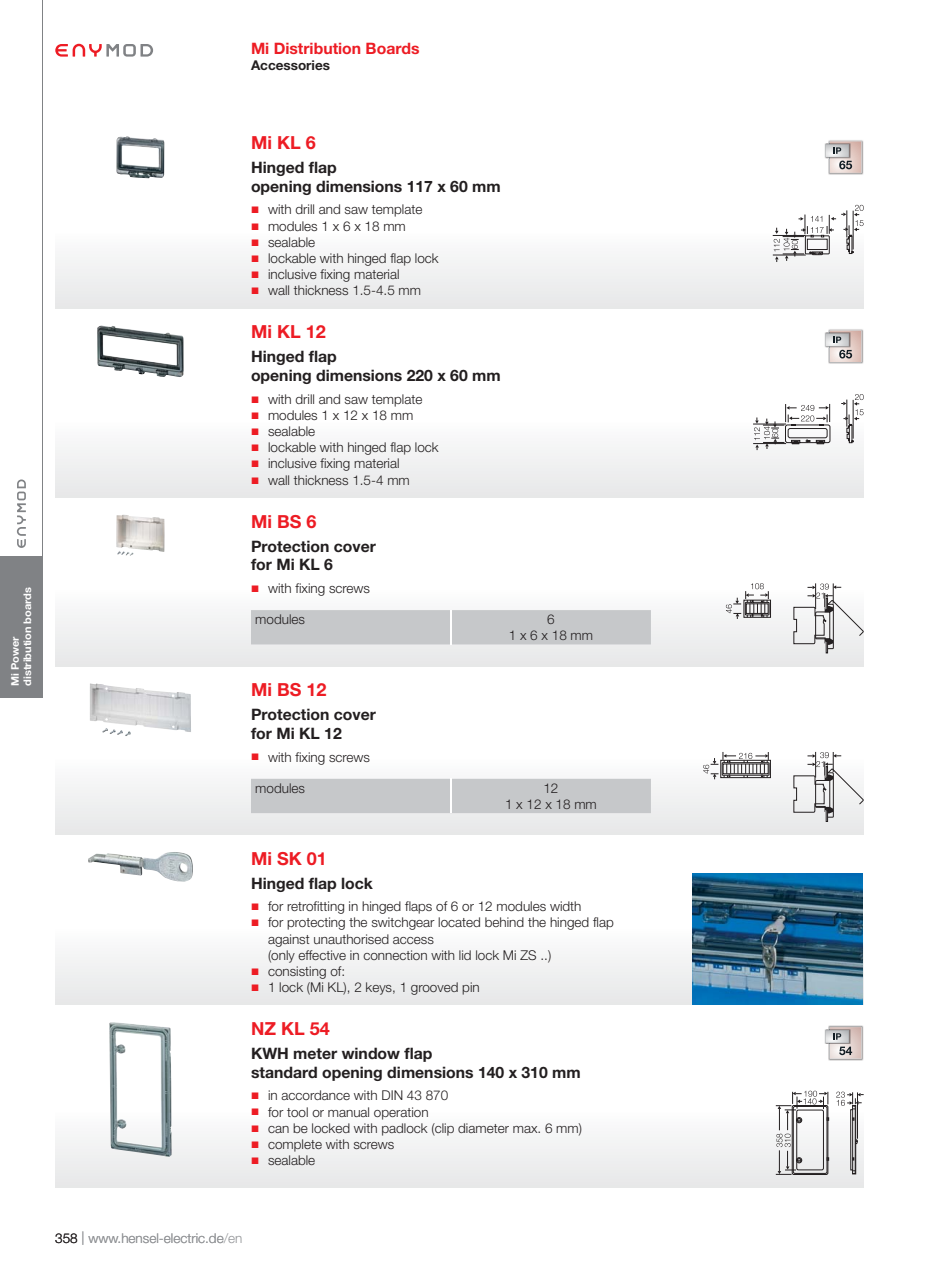
<style>
.page{position:relative;width:936px;height:1263px;background:#fff}
.page>*{position:absolute;margin:0;border:0;box-sizing:border-box;transform-origin:0 0}
.t1{font:700 18px "Helvetica Neue LT Pro";color:#ed1c24}
.t2{font:700 15.75px/18.9px "Helvetica Neue LT Pro";color:#231f20}
.t3{font:700 15.75px "Helvetica Neue LT Pro";color:#ed1c24}
.t4{font:300 13.5px/16.2px "Helvetica Neue LT Pro";color:#231f20}
.t5{font:300 13.5px "Helvetica Neue LT Pro";color:#939598}
.t6{font:700 13.5px "Helvetica Neue LT Pro";color:#231f20}
.t7{font:700 10.5px/12.6px "Helvetica Neue LT Pro";letter-spacing:-.005em;color:#fff;scale:1.05 1}
.s1{color:#231f20}
</style>
<div class="page">
<div style="left:55px;top:232px;width:808px;height:76px;background:#f1f1f2"></div>
<div style="left:55px;top:421px;width:808px;height:76px;background:#f1f1f2"></div>
<div style="left:55px;top:590px;width:808px;height:76px;background:linear-gradient(to right,#f2f3f3,#edeeee)"></div>
<div style="left:55px;top:758px;width:808px;height:77px;background:linear-gradient(to right,#f3f3f4,#eeeeef)"></div>
<div style="left:55px;top:928px;width:808px;height:77px;background:#f1f1f2"></div>
<div style="left:55px;top:1111px;width:808px;height:77px;background:#f1f1f2"></div>
<svg style="left:55px;top:44px;width:98px;height:13px"></svg>
<img style="left:116px;top:136px;width:48px;height:42px">
<img style="left:828px;top:140px;width:35px;height:35px">
<img style="left:824px;top:144px;width:1px;height:13px">
<svg style="left:825px;top:141px;width:36px;height:32px"></svg>
<hr style="left:772px;top:255px;width:33px;height:1px;background:#231f20">
<hr style="left:772px;top:235px;width:33px;height:1px;background:#231f20">
<svg style="left:773px;top:205px;width:90px;height:57px"></svg>
<img style="left:97px;top:325px;width:86px;height:52px">
<img style="left:828px;top:329px;width:35px;height:35px">
<img style="left:824px;top:333px;width:1px;height:13px">
<svg style="left:825px;top:330px;width:36px;height:32px"></svg>
<hr style="left:753px;top:443px;width:33px;height:1px;background:#231f20">
<hr style="left:753px;top:424px;width:33px;height:1px;background:#231f20">
<svg style="left:754px;top:404px;width:76px;height:46px"></svg>
<svg style="left:841px;top:394px;width:22px;height:50px"></svg>
<img style="left:116px;top:515px;width:48px;height:41px">
<div style="left:251px;top:610px;width:400px;height:34px;background:#c6c8ca"></div>
<hr style="left:450px;top:610px;width:1px;height:34px;background:#fff">
<svg style="left:725px;top:583px;width:46px;height:36px"></svg>
<svg style="left:793px;top:583px;width:70px;height:70px"></svg>
<img style="left:90px;top:683px;width:101px;height:53px">
<div style="left:251px;top:779px;width:400px;height:34px;background:#c6c8ca"></div>
<hr style="left:450px;top:779px;width:1px;height:34px;background:#fff">
<svg style="left:703px;top:752px;width:68px;height:27px"></svg>
<svg style="left:793px;top:752px;width:70px;height:70px"></svg>
<img style="left:109px;top:1022px;width:62px;height:135px">
<img style="left:828px;top:1025px;width:35px;height:36px">
<img style="left:824px;top:1030px;width:1px;height:13px">
<svg style="left:825px;top:1027px;width:36px;height:32px"></svg>
<svg style="left:775px;top:1091px;width:54px;height:84px"></svg>
<svg style="left:836px;top:1092px;width:27px;height:83px"></svg>
<img style="left:88px;top:852px;width:105px;height:29px">
<img style="left:692px;top:874px;width:170px;height:131px">
<div style="left:0;top:556px;width:43px;height:141px;background:#808285"></div>
<hr style="left:42px;top:0;width:1px;height:660px;background:#808285">
<svg style="left:17px;top:479px;width:9px;height:69px"></svg>
<svg style="left:252px;top:590px;width:6px;height:2px"></svg>
<svg style="left:252px;top:758px;width:6px;height:2px"></svg>
<svg style="left:252px;top:1111px;width:6px;height:4px"></svg>
<p class="t3" style="left:251px;top:43px;width:170px">Mi Distribution Boards</p>
<p class="t6" style="left:251px;top:60px;width:80px">Accessories</p>
<p class="t7" style="left:10px;top:686px;width:95px;rotate:-90deg">Mi Power distribution boards</p>
<h1 class="t1" style="left:251px;top:136px;width:66px">Mi KL 6</h1>
<p class="t2" style="left:251px;top:160px;width:251px">Hinged flap<br>opening dimensions 117 x 60 mm</p>
<p class="t4" style="left:268px;top:203px;width:172px">with drill and saw template modules 1 x 6 x 18 mm sealable<br>lockable with hinged flap lock inclusive fixing material<br>wall thickness 1.5-4.5 mm</p>
<h1 class="t1" style="left:251px;top:326px;width:76px">Mi KL 12</h1>
<p class="t2" style="left:251px;top:349px;width:251px">Hinged flap<br>opening dimensions 220 x 60 mm</p>
<p class="t4" style="left:268px;top:392px;width:172px">with drill and saw template modules 1 x 12 x 18 mm sealable<br>lockable with hinged flap lock inclusive fixing material<br>wall thickness 1.5-4 mm</p>
<h1 class="t1" style="left:251px;top:515px;width:67px">Mi BS 6</h1>
<p class="t2" style="left:251px;top:538px;width:126px">Protection cover for Mi KL 6</p>
<p class="t4" style="left:268px;top:582px;width:104px">with fixing screws</p>
<p class="t4" style="left:255px;top:613px;width:51px">modules</p>
<p class="t4" style="left:508px;top:613px;width:86px;text-align:center">6<br>1 x 6 x 18 mm</p>
<h1 class="t1" style="left:251px;top:683px;width:77px">Mi BS 12</h1>
<p class="t2" style="left:251px;top:707px;width:126px">Protection cover for Mi KL 12</p>
<p class="t4" style="left:268px;top:750px;width:104px">with fixing screws</p>
<p class="t4" style="left:255px;top:781px;width:51px">modules</p>
<p class="t4" style="left:505px;top:781px;width:93px;text-align:center">12<br>1 x 12 x 18 mm</p>
<h1 class="t1" style="left:251px;top:852px;width:77px">Mi SK 01</h1>
<p class="t2" style="left:251px;top:875px;width:123px">Hinged flap lock</p>
<p class="t4" style="left:268px;top:900px;width:347px">for retrofitting in hinged flaps of 6 or 12 modules width<br>for protecting the switchgear located behind the hinged flap against unauthorised access<br>(only effective in connection with lid lock Mi ZS ..)<br>consisting of:<br>1 lock (Mi KL), 2 keys, 1 grooved pin</p>
<h1 class="t1" style="left:251px;top:1022px;width:80px">NZ KL 54</h1>
<p class="t2" style="left:251px;top:1046px;width:331px">KWH meter window flap<br>standard opening dimensions 140 x 310 mm</p>
<p class="t4" style="left:268px;top:1089px;width:315px">in accordance with DIN 43 870<br>for tool or manual operation<br>can be locked with padlock (clip diameter max. 6 mm) complete with screws<br>sealable</p>
<p class="t5" style="left:55px;top:1233px;width:189px"><span class="s1">358</span> | www.hensel-electric.de/en</p>
</div>
